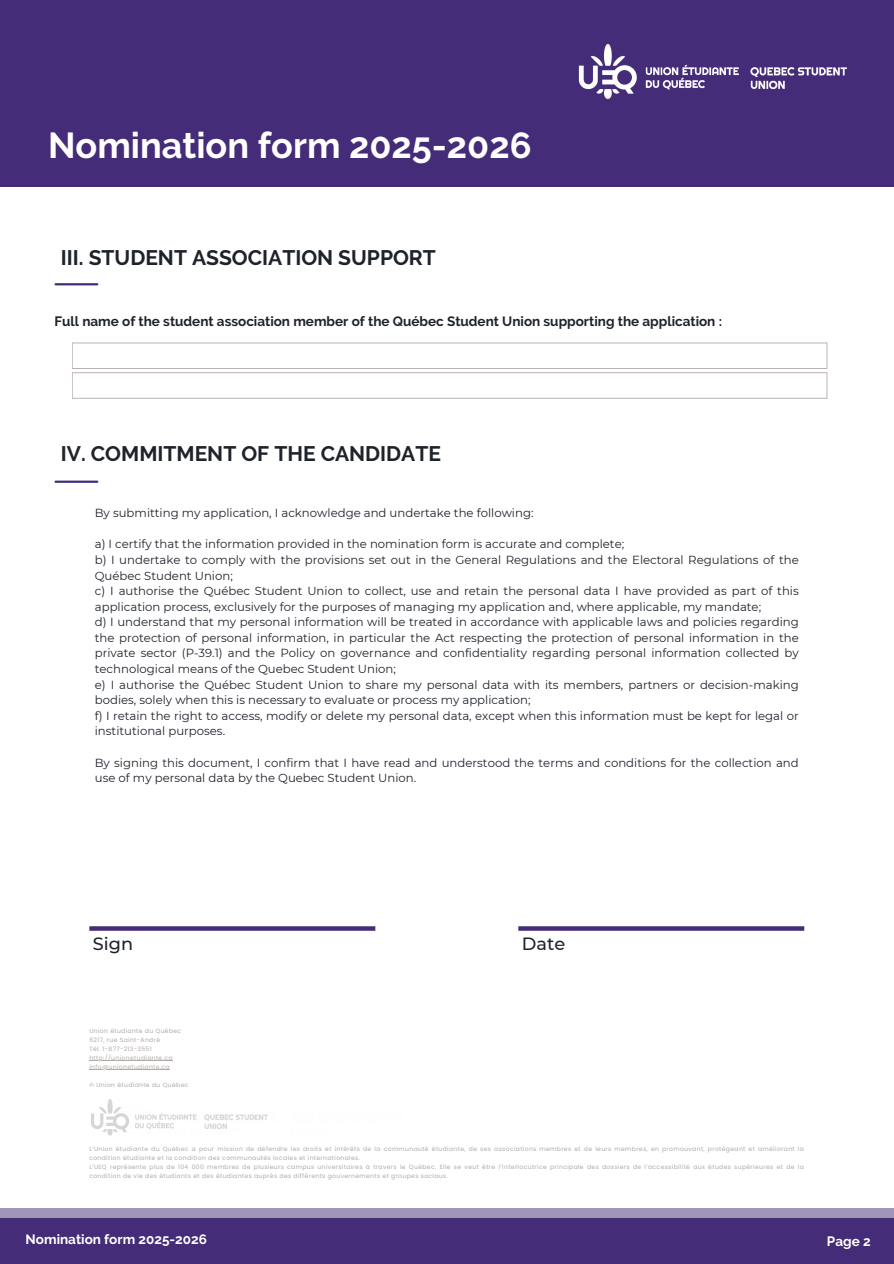
<style>
.page{position:relative;width:894px;height:1264px;background:#fff}
.page>*{position:absolute;margin:0;border:0;box-sizing:border-box;transform-origin:0 0}
.t1{font:700 36px "Raleway";color:#fff}
.t2{font:700 21px "Raleway";color:#1e232b}
.t3{font:500 17.7px "Montserrat";color:#1e232b}
.t4{font:700 13.5px "Raleway";color:#1e232b}
.t5{font:700 13.5px "Raleway";color:#fff}
.t6{font:11.7px/15.6px "Montserrat";color:#1e232b}
.t7{font:6px/9px "Poppins";letter-spacing:.06em;color:#b2aaa8}
</style>
<div class="page">
<div style="left:0;top:1208px;width:893px;height:25px;background:#a096b9"></div>
<div style="left:0;top:1218px;width:893px;height:45px;background:#452c78"></div>
<div style="left:0;top:0;width:893px;height:187px;background:#452c78"></div>
<hr style="left:56px;top:480px;width:41px;height:3px;background:#452c78">
<hr style="left:56px;top:283px;width:41px;height:2px;background:#452c78">
<img style="left:578px;top:44px;width:269px;height:55px">
<svg style="left:72px;top:342px;width:755px;height:57px"></svg>
<svg style="left:89px;top:926px;width:286px;height:4px"></svg>
<svg style="left:518px;top:926px;width:286px;height:4px"></svg>
<img style="left:91px;top:1099px;width:177px;height:37px">
<hr style="left:89px;top:1060px;width:84px;height:1px;background:#b2aaa8">
<hr style="left:89px;top:1069px;width:81px;height:1px;background:#b2aaa8">
<p class="t1" style="left:48px;top:124px;width:485px">Nomination form 2025-2026</p>
<h4 class="t2" style="left:61px;top:245px;width:376px">III. STUDENT ASSOCIATION SUPPORT</h4>
<p class="t4" style="left:54px;top:313px;width:669px">Full name of the student association member of the Québec Student Union supporting the application :</p>
<h2 class="t2" style="left:61px;top:441px;width:381px">IV. COMMITMENT OF THE CANDIDATE</h2>
<p class="t6" style="left:95px;top:505px;width:440px">By submitting my application, I acknowledge and undertake the following:</p>
<h1 class="t6" style="left:95px;top:536px;width:705px">a) I certify that the information provided in the nomination form is accurate and complete;<br>b) I undertake to comply with the provisions set out in the General Regulations and the Electoral Regulations of the Québec Student Union;<br>c) I authorise the Québec Student Union to collect, use and retain the personal data I have provided as part of this application process, exclusively for the purposes of managing my application and, where applicable, my mandate;<br>d) I understand that my personal information will be treated in accordance with applicable laws and policies regarding the protection of personal information, in particular the Act respecting the protection of personal information in the private sector (P-39.1) and the Policy on governance and confidentiality regarding personal information collected by technological means of the Quebec Student Union;<br>e) I authorise the Québec Student Union to share my personal data with its members, partners or decision-making bodies, solely when this is necessary to evaluate or process my application;<br>f) I retain the right to access, modify or delete my personal data, except when this information must be kept for legal or institutional purposes.</h1>
<h2 class="t6" style="left:95px;top:754px;width:705px">By signing this document, I confirm that I have read and understood the terms and conditions for the collection and use of my personal data by the Quebec Student Union.</h2>
<h5 class="t3" style="left:93px;top:933px;width:42px">Sign</h5>
<h5 class="t3" style="left:521px;top:933px;width:45px">Date</h5>
<p class="t7" style="left:89px;top:1025px;width:93px">Union étudiante du Québec</p>
<p class="t7" style="left:89px;top:1035px;width:72px">6217, rue Saint-André</p>
<h3 class="t7" style="left:89px;top:1044px;width:64px">Tél. 1-877-213-3551</h3>
<p class="t7" style="left:89px;top:1053px;width:85px">http://unionetudiante.ca</p>
<h3 class="t7" style="left:89px;top:1062px;width:82px">info@unionetudiante.ca</h3>
<p class="t7" style="left:89px;top:1080px;width:101px">© Union étudiante du Québec</p>
<p class="t7" style="left:89px;top:1143px;width:715px">L’Union étudiante du Québec a pour mission de défendre les droits et intérêts de la communauté étudiante, de ses associations membres et de leurs membres, en promouvant, protégeant et améliorant la condition étudiante et la condition des communautés locales et internationales.</p>
<p class="t7" style="left:89px;top:1161px;width:715px">L’UEQ représente plus de 104 000 membres de plusieurs campus universitaires à travers le Québec. Elle se veut être l’interlocutrice principale des dossiers de l’accessibilité aux études supérieures et de la condition de vie des étudiants et des étudiantes auprès des différents gouvernements et groupes sociaux.</p>
<p class="t5" style="left:26px;top:1231px;width:183px">Nomination form 2025-2026</p>
<p class="t5" style="left:826px;top:1232px;width:45px">Page 2</p>
</div>
